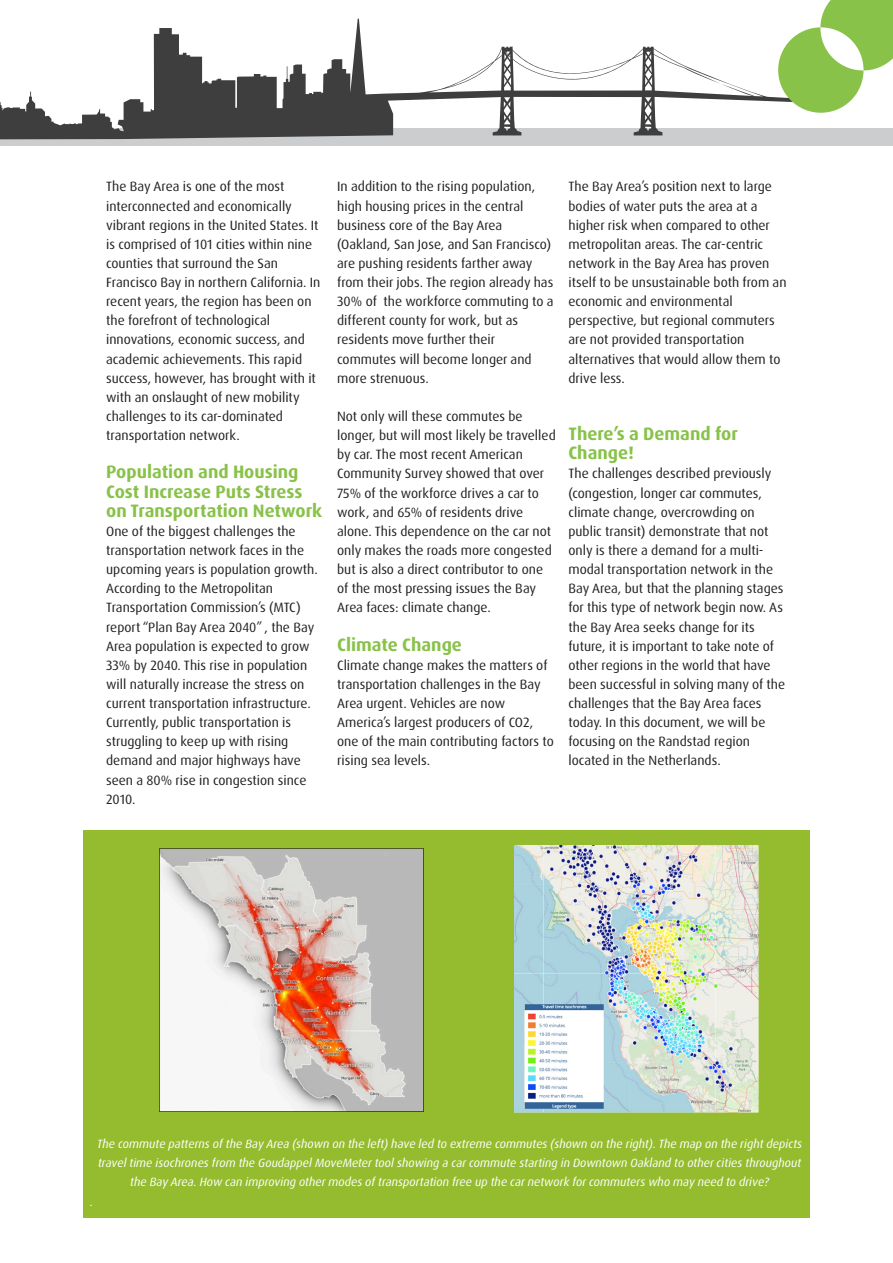
<style>
.page{position:relative;width:893px;height:1263px;background:#fff}
.page>*{position:absolute;margin:0;border:0;box-sizing:border-box;transform-origin:0 0}
._03_Intro{font:700 18px/19.2px "Dax OT";color:#88c249}
._02_Platte_tekst{font:13.5px/19.2px "Dax OT";color:#231f20}
._06_Opsomming_kader{font:italic 12px/19.2px "Dax OT";color:#fff;text-align:center}
</style>
<div class="page">
<div style="left:0;top:128px;width:893px;height:18px;background:#cccdcf"></div>
<svg style="left:0;top:19px;width:774px;height:121px"></svg>
<svg style="left:774px;top:0;width:119px;height:113px"></svg>
<div style="left:83px;top:830px;width:727px;height:387px;background:#94bc2e"></div>
<img style="left:159px;top:848px;width:264px;height:263px">
<img style="left:515px;top:846px;width:244px;height:267px">
<img style="left:524px;top:1004px;width:80px;height:104px">
<p class="_02_Platte_tekst" style="left:106px;top:177px;width:216px">The Bay Area is one of the most interconnected and economically vibrant regions in the United States. It is comprised of 101 cities within nine counties that surround the San Francisco Bay in northern California. In recent years, the region has been on the forefront of technological innovations, economic success, and academic achievements. This rapid success, however, has brought with it with an onslaught of new mobility challenges to its car-dominated transportation network.</p>
<p class="_03_Intro" style="left:106px;top:463px;width:218px">Population and Housing<br>Cost Increase Puts Stress on Transportation Network</p>
<p class="_02_Platte_tekst" style="left:106px;top:522px;width:213px">One of the biggest challenges the transportation network faces in the upcoming years is population growth.<br>According to the Metropolitan Transportation Commission’s (MTC) report “Plan Bay Area 2040” , the Bay Area population is expected to grow 33% by 2040. This rise in population will naturally increase the stress on current transportation infrastructure.<br>Currently, public transportation is struggling to keep up with rising demand and major highways have seen a 80% rise in congestion since 2010.</p>
<p class="_02_Platte_tekst" style="left:337px;top:177px;width:218px">In addition to the rising population, high housing prices in the central business core of the Bay Area (Oakland, San Jose, and San Francisco) are pushing residents farther away from their jobs. The region already has<br>30% of the workforce commuting to a different county for work, but as residents move further their commutes will become longer and more strenuous.</p>
<p class="_02_Platte_tekst" style="left:337px;top:407px;width:220px">Not only will these commutes be longer, but will most likely be travelled by car. The most recent American Community Survey showed that over 75% of the workforce drives a car to work, and 65% of residents drive alone. This dependence on the car not only makes the roads more congested but is also a direct contributor to one of the most pressing issues the Bay Area faces: climate change.</p>
<p class="_03_Intro" style="left:337px;top:635px;width:126px">Climate Change</p>
<p class="_02_Platte_tekst" style="left:337px;top:656px;width:218px">Climate change makes the matters of transportation challenges in the Bay<br>Area urgent. Vehicles are now<br>America’s largest producers of CO2, one of the main contributing factors to rising sea levels.</p>
<p class="_02_Platte_tekst" style="left:568px;top:177px;width:220px">The Bay Area’s position next to large bodies of water puts the area at a higher risk when compared to other metropolitan areas. The car-centric network in the Bay Area has proven itself to be unsustainable both from an economic and environmental perspective, but regional commuters are not provided transportation alternatives that would allow them to drive less.</p>
<p class="_03_Intro" style="left:568px;top:424px;width:171px">There’s a Demand for<br>Change!</p>
<p class="_02_Platte_tekst" style="left:568px;top:464px;width:218px">The challenges described previously (congestion, longer car commutes, climate change, overcrowding on public transit) demonstrate that not only is there a demand for a multi&shy;modal transportation network in the Bay Area, but that the planning stages for this type of network begin now. As the Bay Area seeks change for its future, it is important to take note of other regions in the world that have been successful in solving many of the challenges that the Bay Area faces today. In this document, we will be focusing on the Randstad region located in the Netherlands.</p>
<p class="_06_Opsomming_kader" style="left:97px;top:1134px;width:707px">The commute patterns of the Bay Area (shown on the left) have led to extreme commutes (shown on the right). The map on the right depicts travel time isochrones from the Goudappel MoveMeter tool showing a car commute starting in Downtown Oakland to other cities throughout the Bay Area. How can improving other modes of transportation free up the car network for commuters who may need to drive?</p>
<p class="_06_Opsomming_kader" style="left:90px;top:1192px;width:5px">.</p>
</div>
